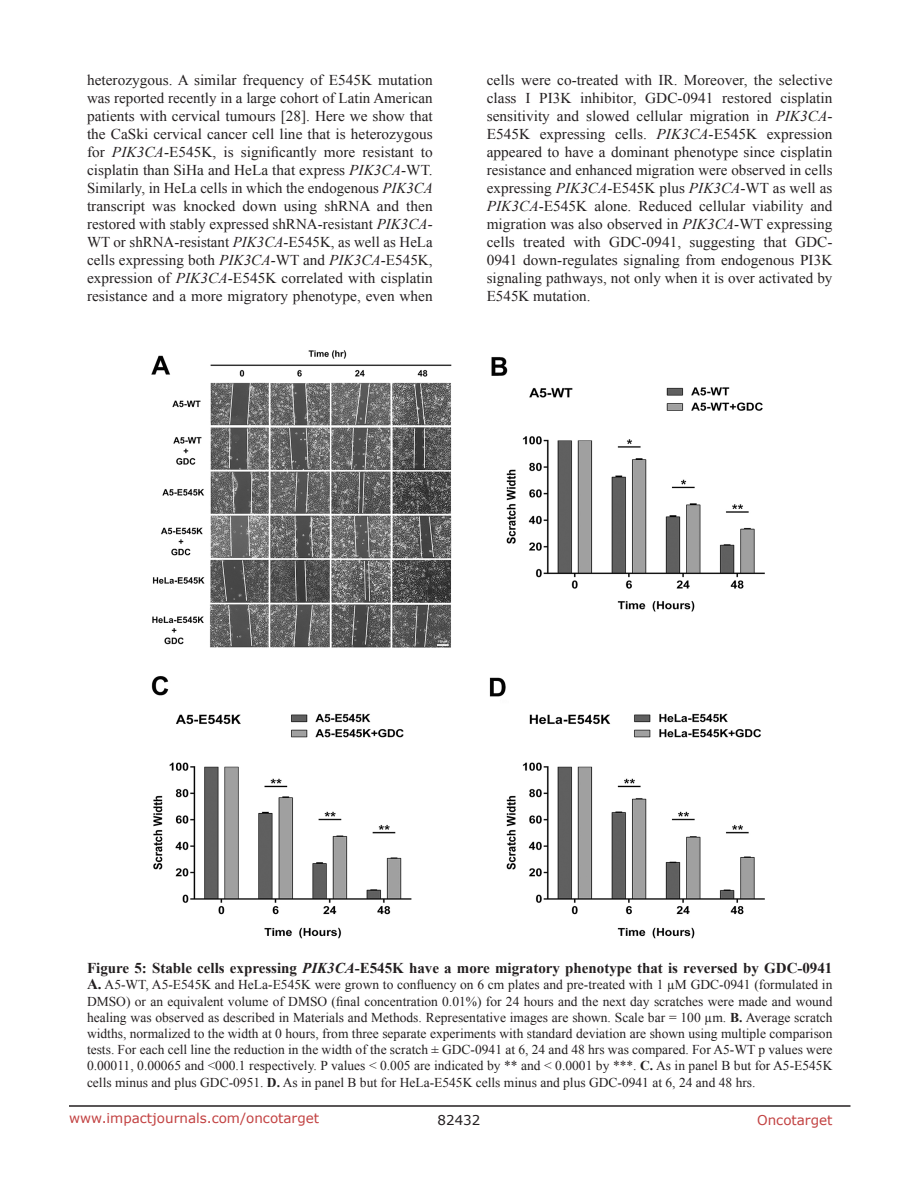
<style>
.page{position:relative;width:918px;height:1188px;background:#fff}
.page>*{position:absolute;margin:0;border:0;box-sizing:border-box;transform-origin:0 0}
.BodyText{font:15px/18px "Times New Roman";color:#231f20;text-align:justify}
.figuretext{font:700 15px "Times New Roman";color:#231f20}
.figuretext-2{font:13.5px/16.2px "Times New Roman";color:#231f20;text-align:justify}
.t1{font:13.5px "Verdana";color:#c24141}
.t2{font:13.5px "Verdana";color:#231f20}
.s1{font-style:italic}
.s2{font-weight:700;font-size:15px}
.s3{font-weight:700}
</style>
<div class="page">
<hr style="left:69px;top:1105px;width:781px;height:2px;background:#231f20">
<img style="left:151px;top:350px;width:614px;height:589px">
<p class="BodyText" style="left:87px;top:71px;width:347px">heterozygous. A similar frequency of E545K mutation was reported recently in a large cohort of Latin American patients with cervical tumours [28]. Here we show that the CaSki cervical cancer cell line that is heterozygous for <span class="s1">PIK3CA</span>-E545K, is significantly more resistant to cisplatin than SiHa and HeLa that express <span class="s1">PIK3CA</span>-WT.<br>Similarly, in HeLa cells in which the endogenous <span class="s1">PIK3CA </span>transcript was knocked down using shRNA and then restored with stably expressed shRNA-resistant <span class="s1">PIK3CA-</span>WT or shRNA-resistant <span class="s1">PIK3CA</span>-E545K, as well as HeLa cells expressing both <span class="s1">PIK3CA-</span>WT and <span class="s1">PIK3CA</span>-E545K, expression of <span class="s1">PIK3CA</span>-E545K correlated with cisplatin resistance and a more migratory phenotype, even when</p>
<p class="BodyText" style="left:487px;top:71px;width:347px">cells were co-treated with IR. Moreover, the selective class I PI3K inhibitor, GDC-0941 restored cisplatin sensitivity and slowed cellular migration in <span class="s1">PIK3CA</span>-E545K expressing cells. <span class="s1">PIK3CA</span>-E545K expression appeared to have a dominant phenotype since cisplatin resistance and enhanced migration were observed in cells expressing <span class="s1">PIK3CA</span>-E545K plus <span class="s1">PIK3CA</span>-WT as well as <span class="s1">PIK3CA</span>-E545K alone. Reduced cellular viability and migration was also observed in <span class="s1">PIK3CA</span>-WT expressing cells treated with GDC-0941, suggesting that GDC-0941 down-regulates signaling from endogenous PI3K signaling pathways, not only when it is over activated by E545K mutation.</p>
<p class="figuretext" style="left:87px;top:958px;width:747px">Figure 5: Stable cells expressing <span class="s1">PIK3CA</span>-E545K have a more migratory phenotype that is reversed by GDC-0941</p>
<p class="figuretext-2" style="left:87px;top:977px;width:747px"><span class="s2">A.</span> A5-WT, A5-E545K and HeLa-E545K were grown to confluency on 6 cm plates and pre-treated with 1 µM GDC-0941 (formulated in DMSO) or an equivalent volume of DMSO (final concentration 0.01%) for 24 hours and the next day scratches were made and wound healing was observed as described in Materials and Methods. Representative images are shown. Scale bar = 100 µm. <span class="s3">B.</span> Average scratch widths, normalized to the width at 0 hours, from three separate experiments with standard deviation are shown using multiple comparison tests. For each cell line the reduction in the width of the scratch ± GDC-0941 at 6, 24 and 48 hrs was compared. For A5-WT p values were 0.00011, 0.00065 and &lt;000.1 respectively. P values &lt; 0.005 are indicated by ** and &lt; 0.0001 by ***. <span class="s3">C.</span> As in panel B but for A5-E545K cells minus and plus GDC-0951. <span class="s3">D.</span> As in panel B but for HeLa-E545K cells minus and plus GDC-0941 at 6, 24 and 48 hrs.</p>
<p class="t1" style="left:69px;top:1109px;width:252px">www.impactjournals.com/oncotarget</p>
<p class="t2" style="left:438px;top:1111px;width:44px">82432</p>
<p class="t1" style="left:757px;top:1111px;width:77px">Oncotarget</p>
</div>
